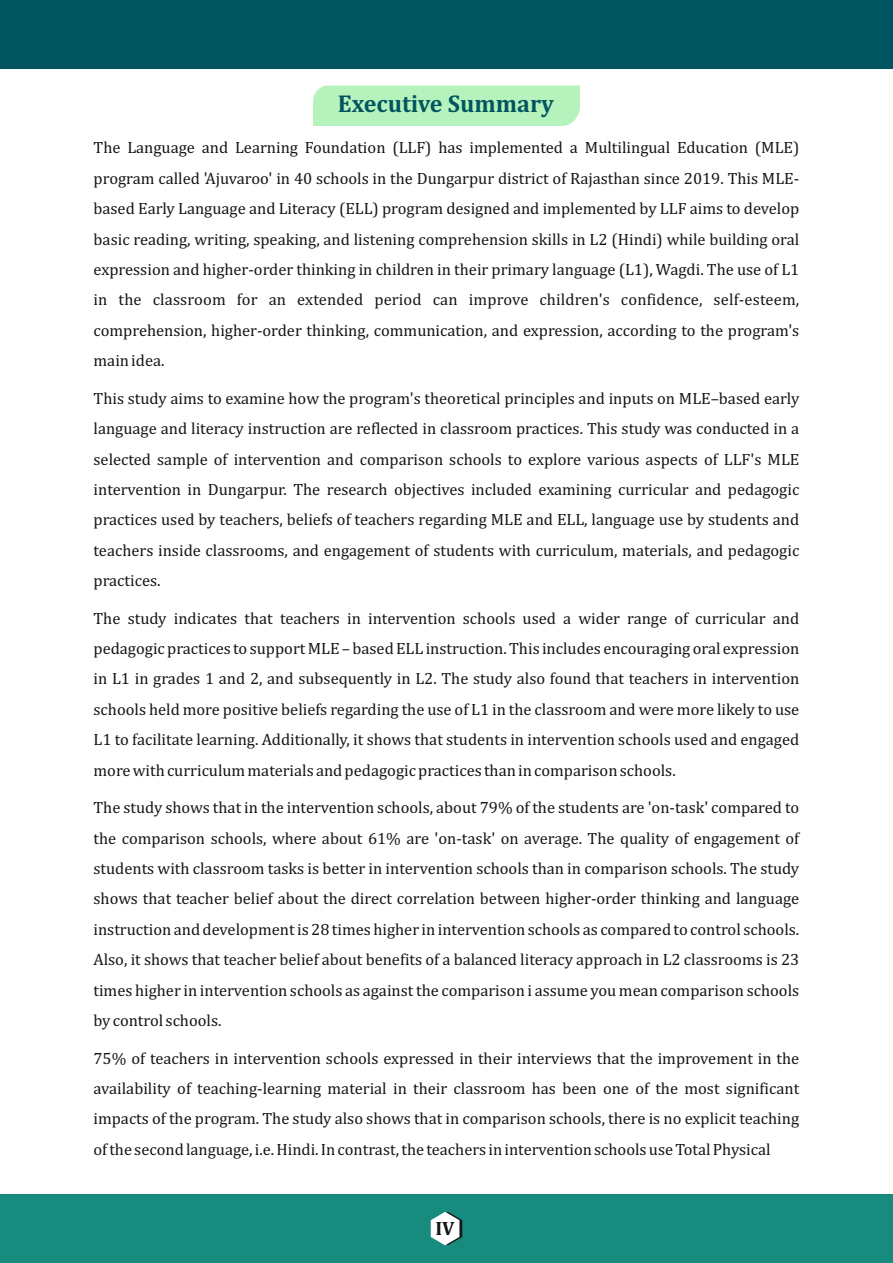
<style>
.page{position:relative;width:893px;height:1263px;background:#fff}
.page>*{position:absolute;margin:0;border:0;box-sizing:border-box;transform-origin:0 0}
.t1{font:700 24.6px "Cambria";color:#005560}
.t2{font:700 19.5px "Cambria";color:#151616}
.t3{font:16.5px/30.3px "Cambria";color:#151616;text-align:justify}
</style>
<div class="page">
<div style="left:0;top:0;width:893px;height:69px;background:#005560"></div>
<div style="left:0;top:1194px;width:893px;height:69px;background:#178b7e"></div>
<div style="left:313px;top:85px;width:267px;height:41px;background:#b6f2bc"></div>
<svg style="left:431px;top:1212px;width:31px;height:33px"></svg>
<h1 class="t1" style="left:338px;top:92px;width:217px">Executive Summary</h1>
<p class="t3" style="left:93px;top:134px;width:707px">The Language and Learning Foundation (LLF) has implemented a Multilingual Education (MLE) program called 'Ajuvaroo' in 40 schools in the Dungarpur district of Rajasthan since 2019. This MLE&shy;based Early Language and Literacy (ELL) program designed and implemented by LLF aims to develop basic reading, writing, speaking, and listening comprehension skills in L2 (Hindi) while building oral expression and higher-order thinking in children in their primary language (L1), Wagdi. The use of L1 in the classroom for an extended period can improve children's confidence, self-esteem, comprehension, higher-order thinking, communication, and expression, according to the program's main idea.</p>
<p class="t3" style="left:94px;top:384px;width:707px">This study aims to examine how the program's theoretical principles and inputs on MLE–based early language and literacy instruction are reflected in classroom practices. This study was conducted in a selected sample of intervention and comparison schools to explore various aspects of LLF's MLE intervention in Dungarpur. The research objectives included examining curricular and pedagogic practices used by teachers, beliefs of teachers regarding MLE and ELL, language use by students and teachers inside classrooms, and engagement of students with curriculum, materials, and pedagogic practices.</p>
<p class="t3" style="left:94px;top:604px;width:707px">The study indicates that teachers in intervention schools used a wider range of curricular and pedagogic practices to support MLE – based ELL instruction. This includes encouraging oral expression in L1 in grades 1 and 2, and subsequently in L2. The study also found that teachers in intervention schools held more positive beliefs regarding the use of L1 in the classroom and were more likely to use L1 to facilitate learning. Additionally, it shows that students in intervention schools used and engaged more with curriculum materials and pedagogic practices than in comparison schools.</p>
<p class="t3" style="left:93px;top:793px;width:707px">The study shows that in the intervention schools, about 79% of the students are 'on-task' compared to the comparison schools, where about 61% are 'on-task' on average. The quality of engagement of students with classroom tasks is better in intervention schools than in comparison schools. The study shows that teacher belief about the direct correlation between higher-order thinking and language instruction and development is 28 times higher in intervention schools as compared to control schools.<br>Also, it shows that teacher belief about benefits of a balanced literacy approach in L2 classrooms is 23 times higher in intervention schools as against the comparison i assume you mean comparison schools</p>
<p class="t3" style="left:93px;top:1006px;width:130px">by control schools.</p>
<p class="t3" style="left:93px;top:1044px;width:707px">75% of teachers in intervention schools expressed in their interviews that the improvement in the availability of teaching-learning material in their classroom has been one of the most significant impacts of the program. The study also shows that in comparison schools, there is no explicit teaching of the secondlanguage, i.e. Hindi. In contrast, the teachers in intervention schools useTotal Physical</p>
<p class="t2" style="left:435px;top:1220px;width:21px">IV</p>
</div>
